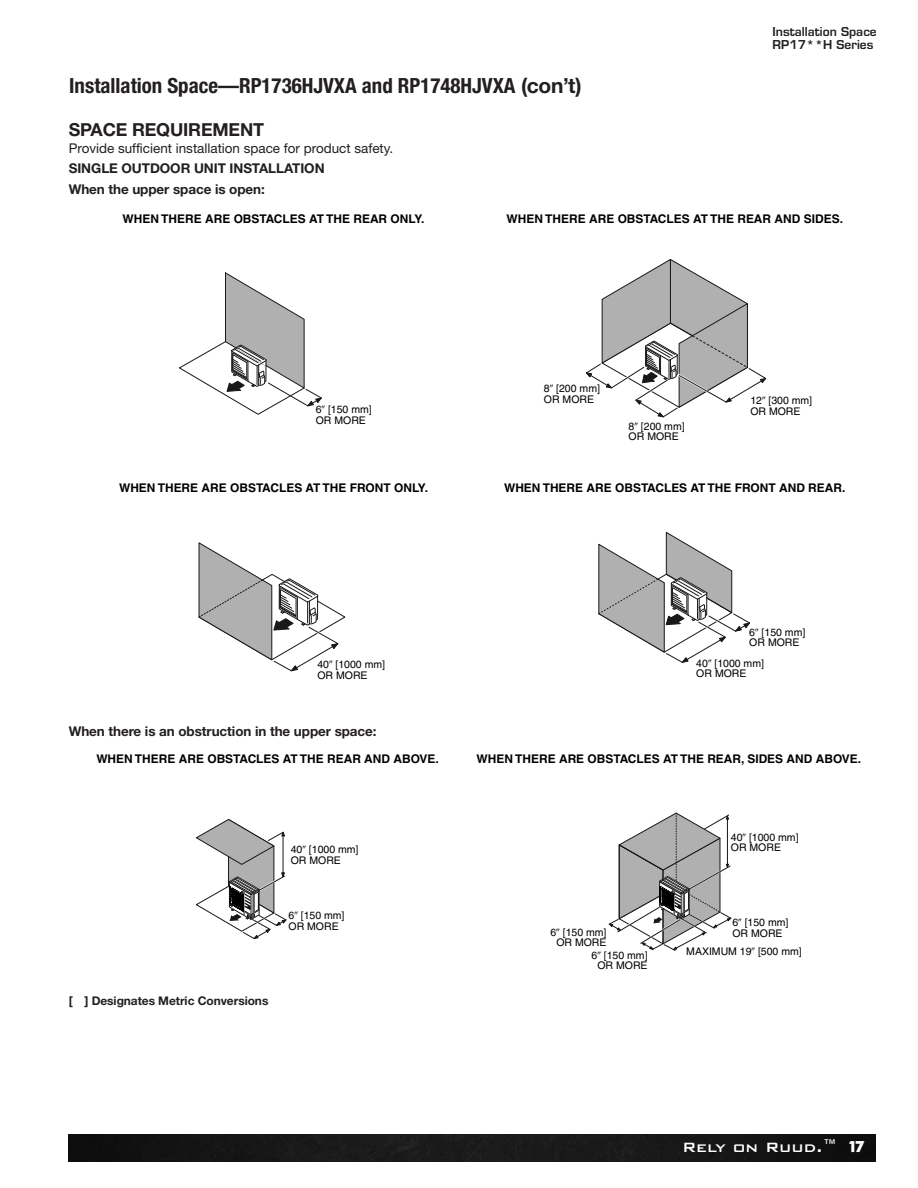
<style>
.page{position:relative;width:918px;height:1188px;background:#fff}
.page>*{position:absolute;margin:0;border:0;box-sizing:border-box;transform-origin:0 0}
.t1{font:700 condensed 20.85px "Helvetica Neue";color:#231f20}
.t2{font:700 18px "Helvetica Neue";letter-spacing:-.01em;color:#231f20}
.t3{font:500 18px "Bank Gothic BT";color:#fff}
.t4{font:15px "A Loveof Thunder";color:#fff}
.t5{font:700 13.5px "Helvetica Neue";letter-spacing:-.005em;color:#231f20}
.t6{font:13.5px "Helvetica Neue";color:#231f20}
.t7{font:700 12px "Helvetica";color:#000}
.t8{font:600 12px "Eurostile";color:#231f20}
.t9{font:700 12px "Helvetica Neue";letter-spacing:-.005em;color:#231f20}
.t10{font:10.5px/10.5px "Helvetica";color:#000}
.s1{font-stretch:normal}
.s2{font-family:"Universal Greekwith Math Pi"}
</style>
<div class="page">
<img style="left:69px;top:1134px;width:807px;height:27px">
<svg style="left:196px;top:819px;width:91px;height:120px"></svg>
<svg style="left:608px;top:813px;width:124px;height:138px"></svg>
<svg style="left:179px;top:272px;width:143px;height:143px"></svg>
<svg style="left:586px;top:259px;width:181px;height:158px"></svg>
<svg style="left:198px;top:542px;width:147px;height:129px"></svg>
<svg style="left:598px;top:532px;width:152px;height:131px"></svg>
<p class="t1" style="left:69px;top:78px;width:514px">Installation Space—RP1736HJVXA and RP1748HJVXA <span class="s1">(con’t)</span></p>
<p class="t8" style="left:773px;top:27px;width:106px">Installation Space</p>
<p class="t8" style="left:773px;top:40px;width:102px">RP17**H Series</p>
<p class="t2" style="left:69px;top:123px;width:197px">SPACE REQUIREMENT</p>
<p class="t6" style="left:69px;top:143px;width:326px">Provide sufficient installation space for product safety.</p>
<p class="t5" style="left:69px;top:164px;width:257px">SINGLE OUTDOOR UNIT INSTALLATION</p>
<p class="t5" style="left:69px;top:185px;width:198px">When the upper space is open:</p>
<p class="t7" style="left:123px;top:214px;width:303px">WHEN THERE ARE OBSTACLES AT THE REAR ONLY.</p>
<p class="t7" style="left:507px;top:214px;width:338px">WHEN THERE ARE OBSTACLES AT THE REAR AND SIDES.</p>
<p class="t10" style="left:316px;top:406px;width:58px">6<span class="s2">-</span> [150 mm]<br>OR MORE</p>
<p class="t10" style="left:544px;top:384px;width:58px">8<span class="s2">-</span> [200 mm]<br>OR MORE</p>
<p class="t10" style="left:629px;top:422px;width:58px">8<span class="s2">-</span> [200 mm]<br>OR MORE</p>
<p class="t10" style="left:750px;top:396px;width:63px">12<span class="s2">-</span> [300 mm]<br>OR MORE</p>
<p class="t7" style="left:119px;top:483px;width:310px">WHEN THERE ARE OBSTACLES AT THE FRONT ONLY.</p>
<p class="t7" style="left:504px;top:483px;width:343px">WHEN THERE ARE OBSTACLES AT THE FRONT AND REAR.</p>
<p class="t10" style="left:749px;top:628px;width:58px">6<span class="s2">-</span> [150 mm]<br>OR MORE</p>
<p class="t10" style="left:317px;top:660px;width:69px">40<span class="s2">-</span> [1000 mm]<br>OR MORE</p>
<p class="t10" style="left:696px;top:659px;width:69px">40<span class="s2">-</span> [1000 mm]<br>OR MORE</p>
<p class="t5" style="left:69px;top:727px;width:309px">When there is an obstruction in the upper space:</p>
<p class="t7" style="left:96px;top:755px;width:344px">WHEN THERE ARE OBSTACLES AT THE REAR AND ABOVE.</p>
<p class="t7" style="left:477px;top:755px;width:386px">WHEN THERE ARE OBSTACLES AT THE REAR, SIDES AND ABOVE.</p>
<p class="t10" style="left:291px;top:845px;width:69px">40<span class="s2">-</span> [1000 mm]<br>OR MORE</p>
<p class="t10" style="left:289px;top:911px;width:58px">6<span class="s2">-</span> [150 mm]<br>OR MORE</p>
<p class="t9" style="left:69px;top:996px;width:201px">[ ] Designates Metric Conversions</p>
<p class="t10" style="left:731px;top:833px;width:69px">40<span class="s2">-</span> [1000 mm]<br>OR MORE</p>
<p class="t10" style="left:732px;top:918px;width:58px">6<span class="s2">-</span> [150 mm]</p>
<p class="t10" style="left:550px;top:928px;width:58px">6<span class="s2">-</span> [150 mm]</p>
<p class="t10" style="left:732px;top:929px;width:52px">OR MORE</p>
<p class="t10" style="left:592px;top:937px;width:58px;line-height:12.6px;text-indent:-35px">OR MORE<br>6<span class="s2">-</span> [150 mm]</p>
<p class="t10" style="left:597px;top:961px;width:52px">OR MORE</p>
<p class="t10" style="left:686px;top:947px;width:117px">MAXIMUM 19<span class="s2">-</span> [500 mm]</p>
<p class="t3" style="left:682px;top:1135px;width:157px">Rely on Ruud.™</p>
<p class="t4" style="left:849px;top:1137px;width:17px">17</p>
</div>
